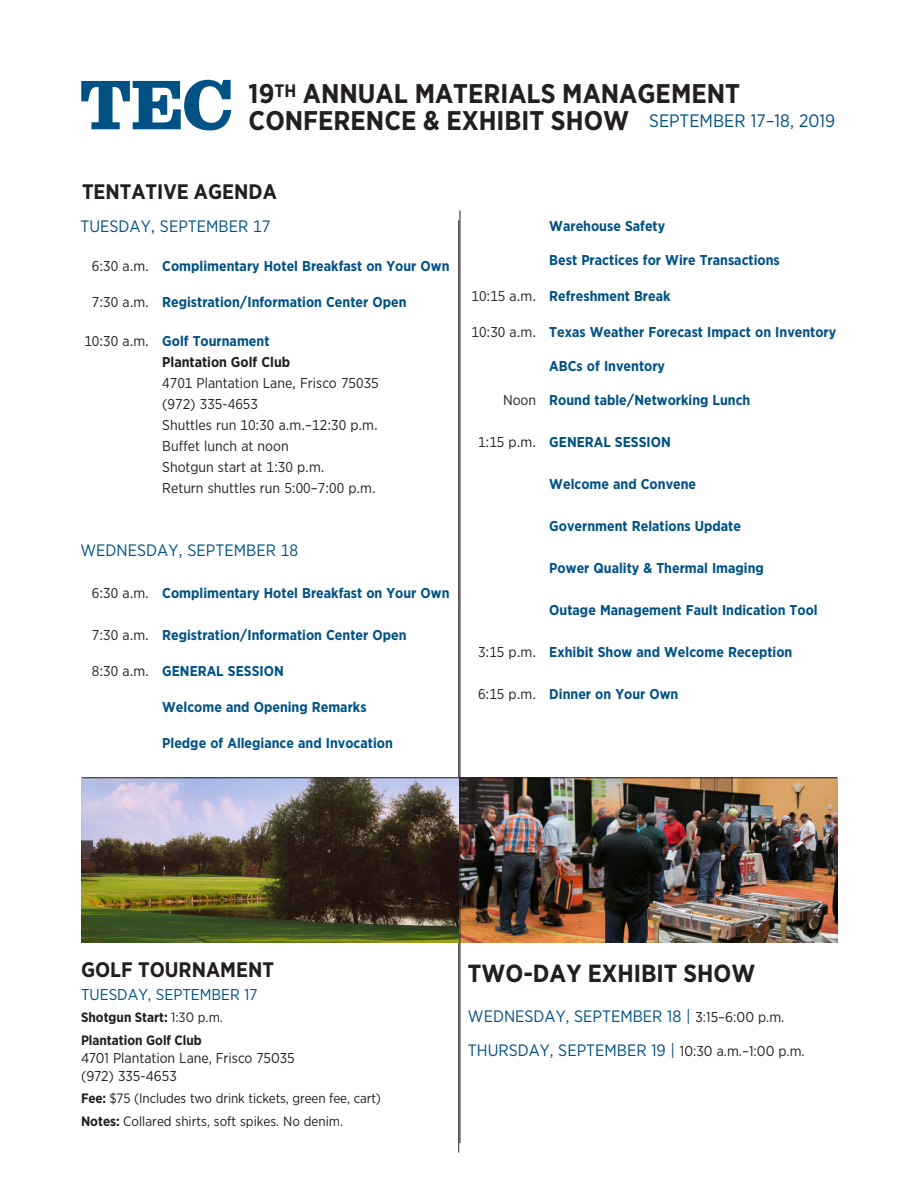
<style>
.page{position:relative;width:918px;height:1188px;background:#fff}
.page>*{position:absolute;margin:0;border:0;box-sizing:border-box;transform-origin:0 0}
.t1{font:900 73.5px "Sentinel";color:#005285}
._2015_conf_name{font:700 27px "Gotham Narrow";color:#231f20}
._2015_header{font:700 24.75px "Gotham Narrow";color:#231f20}
._2015_header-2{font:700 21px "Gotham Narrow";color:#231f20}
._2015_session_date{font:16.5px "Gotham Narrow";color:#005285}
._2015_session_date-2{font:15.75px "Gotham Narrow";color:#005285}
._2015_session_caps{font:700 14.25px "Gotham Narrow";color:#005285}
.t2{font:14.25px/21px "Gotham Narrow";color:#231f20}
.t3{font:700 14.25px "Gotham Narrow";color:#231f20}
.t4{font:13.5px "Gotham Narrow";letter-spacing:-.01em;color:#231f20}
.t5{font:700 13.5px "Gotham Narrow";color:#231f20}
.s1{font-weight:400;font-size:18px;color:#005285}
.s2{font-weight:400;color:#231f20}
.s3{font-weight:400}
.s4{font-weight:700}
.s5{font-size:14.25px;color:#231f20}
</style>
<div class="page">
<hr style="left:458px;top:220px;width:1px;height:933px;background:#231f20">
<img style="left:459px;top:779px;width:378px;height:164px">
<img style="left:81px;top:778px;width:378px;height:165px">
<hr style="left:82px;top:778px;width:755px;height:1px;background:#231f20">
<hr style="left:460px;top:210px;width:1px;height:933px;background:#231f20">
<p class="t1" style="left:80px;top:46px;width:155px">TEC</p>
<p class="_2015_conf_name" style="left:249px;top:76px;width:493px">19<sup>TH</sup> ANNUAL MATERIALS MANAGEMENT</p>
<p class="_2015_conf_name" style="left:249px;top:103px;width:588px">CONFERENCE &amp; EXHIBIT SHOW <span class="s1">SEPTEMBER 17–18, 2019</span></p>
<p class="_2015_header-2" style="left:82px;top:179px;width:196px">TENTATIVE AGENDA</p>
<p class="_2015_session_date" style="left:81px;top:216px;width:192px">TUESDAY, SEPTEMBER 17</p>
<p class="_2015_session_caps" style="left:92px;top:257px;width:359px"><span class="s2">6:30 a.m.</span> Complimentary Hotel Breakfast on Your Own</p>
<p class="_2015_session_caps" style="left:92px;top:293px;width:316px"><span class="s2">7:30 a.m.</span> Registration/Information Center Open</p>
<p class="_2015_session_caps" style="left:84px;top:332px;width:187px"><span class="s2">10:30 a.m.</span> Golf Tournament</p>
<p class="t3" style="left:162px;top:353px;width:129px">Plantation Golf Club</p>
<p class="t2" style="left:162px;top:373px;width:218px">4701 Plantation Lane, Frisco 75035</p>
<p class="t2" style="left:162px;top:394px;width:97px">(972) 335-4653</p>
<p class="t2" style="left:162px;top:415px;width:217px">Shuttles run 10:30 a.m.–12:30 p.m.</p>
<p class="t2" style="left:162px;top:436px;width:128px">Buffet lunch at noon</p>
<p class="t2" style="left:162px;top:457px;width:215px">Shotgun start at 1:30 p.m.<br>Return shuttles run 5:00–7:00 p.m.</p>
<p class="_2015_session_date" style="left:81px;top:540px;width:219px">WEDNESDAY, SEPTEMBER 18</p>
<p class="_2015_session_caps" style="left:92px;top:584px;width:359px"><span class="s2">6:30 a.m.</span> Complimentary Hotel Breakfast on Your Own</p>
<p class="_2015_session_caps" style="left:92px;top:626px;width:316px"><span class="s2">7:30 a.m.</span> Registration/Information Center Open</p>
<p class="_2015_session_caps" style="left:92px;top:662px;width:193px"><span class="s2">8:30 a.m.</span> GENERAL SESSION</p>
<p class="_2015_session_caps" style="left:162px;top:698px;width:206px">Welcome and Opening Remarks</p>
<p class="_2015_session_caps" style="left:162px;top:734px;width:232px">Pledge of Allegiance and Invocation</p>
<p class="_2015_session_caps" style="left:549px;top:216px;width:118px">Warehouse Safety</p>
<p class="_2015_session_caps" style="left:549px;top:251px;width:232px">Best Practices for Wire Transactions</p>
<p class="_2015_session_caps" style="left:471px;top:287px;width:201px"><span class="s2">10:15 a.m.</span> Refreshment Break</p>
<p class="_2015_session_caps" style="left:471px;top:323px;width:366px"><span class="s2">10:30 a.m.</span> Texas Weather Forecast Impact on Inventory</p>
<p class="_2015_session_caps" style="left:549px;top:357px;width:117px">ABCs of Inventory</p>
<p class="_2015_session_caps" style="left:503px;top:391px;width:249px"><span class="s2">Noon</span> Round table/Networking Lunch</p>
<p class="_2015_session_caps" style="left:478px;top:433px;width:194px"><span class="s2">1:15 p.m.</span> GENERAL SESSION</p>
<p class="_2015_session_caps" style="left:549px;top:475px;width:148px">Welcome and Convene</p>
<p class="_2015_session_caps" style="left:549px;top:517px;width:193px">Government Relations Update</p>
<p class="_2015_session_caps" style="left:549px;top:559px;width:216px">Power Quality &amp; Thermal Imaging</p>
<p class="_2015_session_caps" style="left:549px;top:601px;width:270px">Outage Management Fault Indication Tool</p>
<p class="_2015_session_caps" style="left:478px;top:643px;width:316px"><span class="s2">3:15 p.m.</span> Exhibit Show and Welcome Reception</p>
<p class="_2015_session_caps" style="left:478px;top:685px;width:202px"><span class="s2">6:15 p.m.</span> Dinner on Your Own</p>
<p class="_2015_header-2" style="left:81px;top:957px;width:195px">GOLF TOURNAMENT</p>
<p class="_2015_session_date-2" style="left:81px;top:985px;width:178px">TUESDAY, SEPTEMBER 17</p>
<p class="t5" style="left:81px;top:1009px;width:143px">Shotgun Start: <span class="s3">1:30 p.m.</span></p>
<p class="t5" style="left:81px;top:1031px;width:122px">Plantation Golf Club</p>
<p class="t2" style="left:81px;top:1047px;width:215px">4701 Plantation Lane, Frisco 75035</p>
<p class="t2" style="left:81px;top:1065px;width:97px">(972) 335-4653</p>
<p class="t4" style="left:81px;top:1090px;width:302px"><span class="s4">Fee:</span> $75 (Includes two drink tickets, green fee, cart)</p>
<p class="t4" style="left:81px;top:1113px;width:264px"><span class="s4">Notes:</span> Collared shirts, soft spikes. No denim.</p>
<p class="_2015_header" style="left:468px;top:957px;width:289px">TWO-DAY EXHIBIT SHOW</p>
<p class="_2015_session_date" style="left:468px;top:1005px;width:318px">WEDNESDAY, SEPTEMBER 18 | <span class="s5">3:15–6:00 p.m.</span></p>
<p class="_2015_session_date" style="left:468px;top:1040px;width:338px">THURSDAY, SEPTEMBER 19 | <span class="s5">10:30 a.m.–1:00 p.m.</span></p>
</div>
